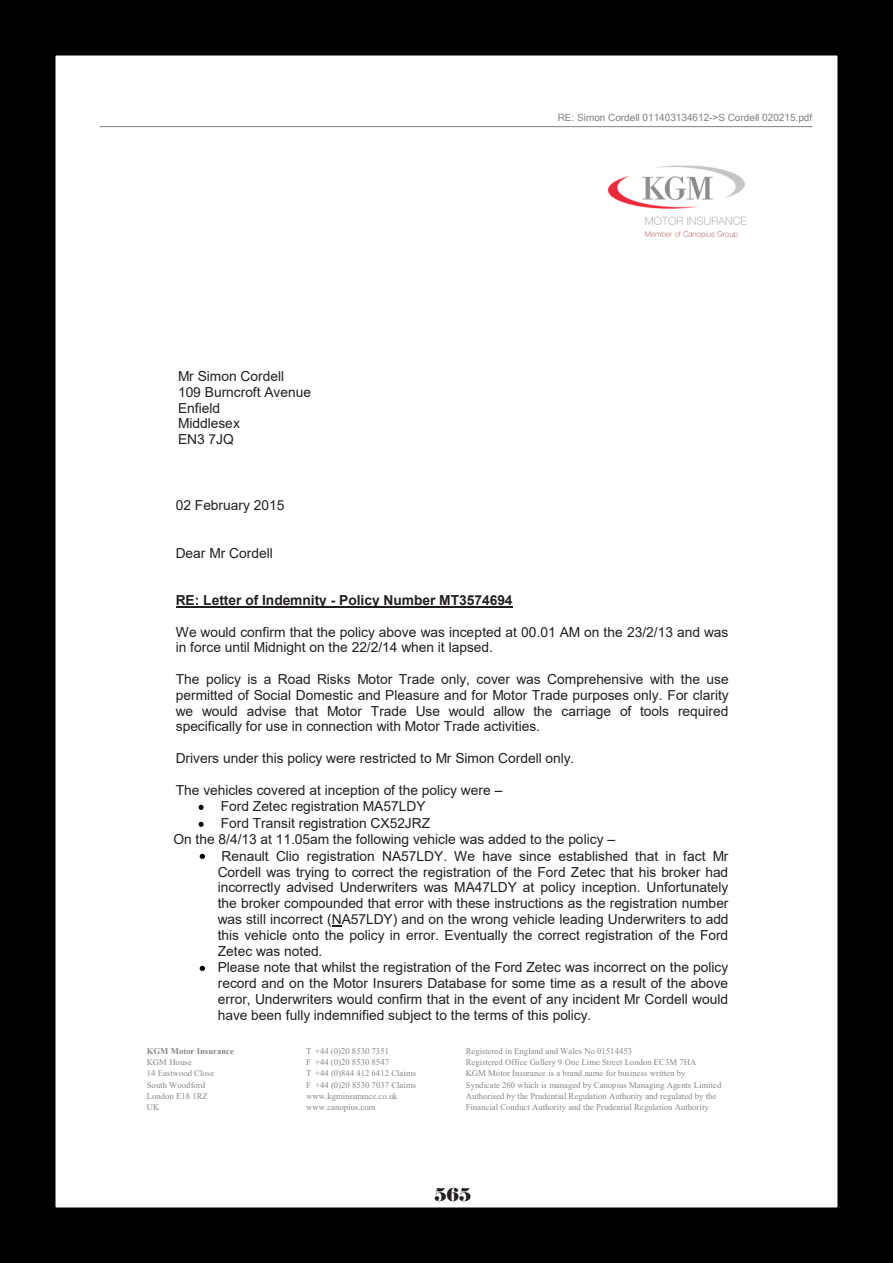
<style>
.page{position:relative;width:893px;height:1263px;background:#fff}
.page>*{position:absolute;margin:0;border:0;box-sizing:border-box;transform-origin:0 0}
.t1{font:18px "Elephant";color:#231f20}
.t2{font:13.8px/15.8px "Arial";color:#231f20}
.t3{font:700 13.8px "Arial";color:#231f20}
.t4{font:10.05px "Microsoft Sans Serif";color:rgb(0 0 0/.5)}
.t5{font:8.7px "Times New Roman";color:#878785}
.t6{font:700 8.7px "Times New Roman";color:#878785}
.s1{font-style:inherit}
</style>
<div class="page">
<img style="left:608px;top:165px;width:139px;height:73px">
<hr style="left:176px;top:606px;width:337px;height:2px;background:#231f20">
<img style="left:198px;top:804px;width:6px;height:23px">
<img style="left:200px;top:853px;width:5px;height:6px">
<img style="left:200px;top:965px;width:5px;height:6px">
<hr style="left:99px;top:126px;width:713px;height:1px;background:#909090">
<div style="left:0;top:0;width:893px;height:1263px;border:56px solid #000"></div>
<svg style="left:892px;top:0;width:1px;height:1263px"></svg>
<p class="t2" style="left:178px;top:368px;width:135px">Mr Simon Cordell<br>109 Burncroft Avenue<br>Enfield<br>Middlesex<br>EN3 7JQ</p>
<p class="t4" style="left:558px;top:111px;width:256px">RE: Simon Cordell 011403134612-&gt;S Cordell 020215.pdf</p>
<p class="t2" style="left:176px;top:497px;width:110px">02 February 2015</p>
<p class="t2" style="left:176px;top:545px;width:99px">Dear Mr Cordell</p>
<p class="t3" style="left:176px;top:590px;width:338px">RE: Letter of Indemnity - Policy Number MT3574694</p>
<p class="t2" style="left:176px;top:624px;width:554px">We would confirm that the policy above was incepted at 00.01 AM on the 23/2/13 and was in force until Midnight on the 22/2/14 when it lapsed.</p>
<p class="t2" style="left:176px;top:671px;width:555px;text-align:justify">The policy is a Road Risks Motor Trade only, cover was Comprehensive with the use permitted of Social Domestic and Pleasure and for Motor Trade purposes only. For clarity we would advise that Motor Trade Use would allow the carriage of tools required specifically for use in connection with Motor Trade activities.</p>
<p class="t2" style="left:176px;top:750px;width:400px">Drivers under this policy were restricted to Mr Simon Cordell only.</p>
<p class="t2" style="left:176px;top:782px;width:328px">The vehicles covered at inception of the policy were <span class="s1">–</span></p>
<p class="t2" style="left:221px;top:798px;width:206px">Ford Zetec registration MA57LDY</p>
<p class="t2" style="left:221px;top:815px;width:211px">Ford Transit registration CX52JRZ</p>
<p class="t2" style="left:173px;top:831px;width:443px">On the 8/4/13 at 11.05am the following vehicle was added to the policy <span class="s1">–</span></p>
<p class="t2" style="left:221px;top:848px;width:509px">Renault Clio registration NA57LDY. We have since established that in fact Mr</p>
<p class="t2" style="left:218px;top:864px;width:512px">Cordell was trying to correct the registration of the Ford Zetec that his broker had</p>
<p class="t2" style="left:218px;top:879px;width:512px">incorrectly advised Underwriters was MA47LDY at policy inception. Unfortunately</p>
<p class="t2" style="left:218px;top:895px;width:512px">the broker compounded that error with these instructions as the registration number</p>
<p class="t2" style="left:218px;top:911px;width:512px">was still incorrect (NA57LDY) and on the wrong vehicle leading Underwriters to add</p>
<p class="t2" style="left:218px;top:927px;width:512px">this vehicle onto the policy in error. Eventually the correct registration of the Ford</p>
<p class="t2" style="left:218px;top:943px;width:106px">Zetec was noted.</p>
<p class="t2" style="left:218px;top:959px;width:512px">Please note that whilst the registration of the Ford Zetec was incorrect on the policy</p>
<p class="t2" style="left:218px;top:975px;width:512px">record and on the Motor Insurers Database for some time as a result of the above</p>
<p class="t2" style="left:218px;top:991px;width:512px">error, Underwriters would confirm that in the event of any incident Mr Cordell would</p>
<p class="t2" style="left:218px;top:1007px;width:375px">have been fully indemnified subject to the terms of this policy.</p>
<p class="t6" style="left:147px;top:1044px;width:89px">KGM Motor Insurance</p>
<p class="t5" style="left:306px;top:1044px;width:84px">T +44 (0)20 8530 7351</p>
<p class="t5" style="left:466px;top:1044px;width:168px">Registered in England and Wales No 01514453</p>
<p class="t5" style="left:147px;top:1056px;width:46px">KGM House</p>
<p class="t5" style="left:306px;top:1056px;width:84px">F +44 (0)20 8530 8547</p>
<p class="t5" style="left:466px;top:1056px;width:232px">Registered Office Gallery 9 One Lime Street London EC3M 7HA</p>
<p class="t5" style="left:147px;top:1067px;width:69px">14 Eastwood Close</p>
<p class="t5" style="left:306px;top:1067px;width:111px">T +44 (0)844 412 6412 Claims</p>
<p class="t5" style="left:466px;top:1067px;width:221px">KGM Motor Insurance is a brand name for business written by</p>
<p class="t5" style="left:147px;top:1078px;width:60px">South Woodford</p>
<p class="t5" style="left:306px;top:1078px;width:111px">F +44 (0)20 8530 7037 Claims</p>
<p class="t5" style="left:466px;top:1078px;width:257px">Syndicate 260 which is managed by Canopius Managing Agents Limited</p>
<p class="t5" style="left:147px;top:1090px;width:63px">London E18 1RZ</p>
<p class="t5" style="left:306px;top:1090px;width:93px">www.kgminsurance.co.uk</p>
<p class="t5" style="left:466px;top:1090px;width:252px">Authorised by the Prudential Regulation Authority and regulated by the</p>
<p class="t5" style="left:147px;top:1101px;width:14px">UK</p>
<p class="t5" style="left:306px;top:1101px;width:71px">www.canopius.com</p>
<p class="t5" style="left:466px;top:1101px;width:245px">Financial Conduct Authority and the Prudential Regulation Authority</p>
<h1 class="t1" style="left:434px;top:1183px;width:39px">565</h1>
</div>
